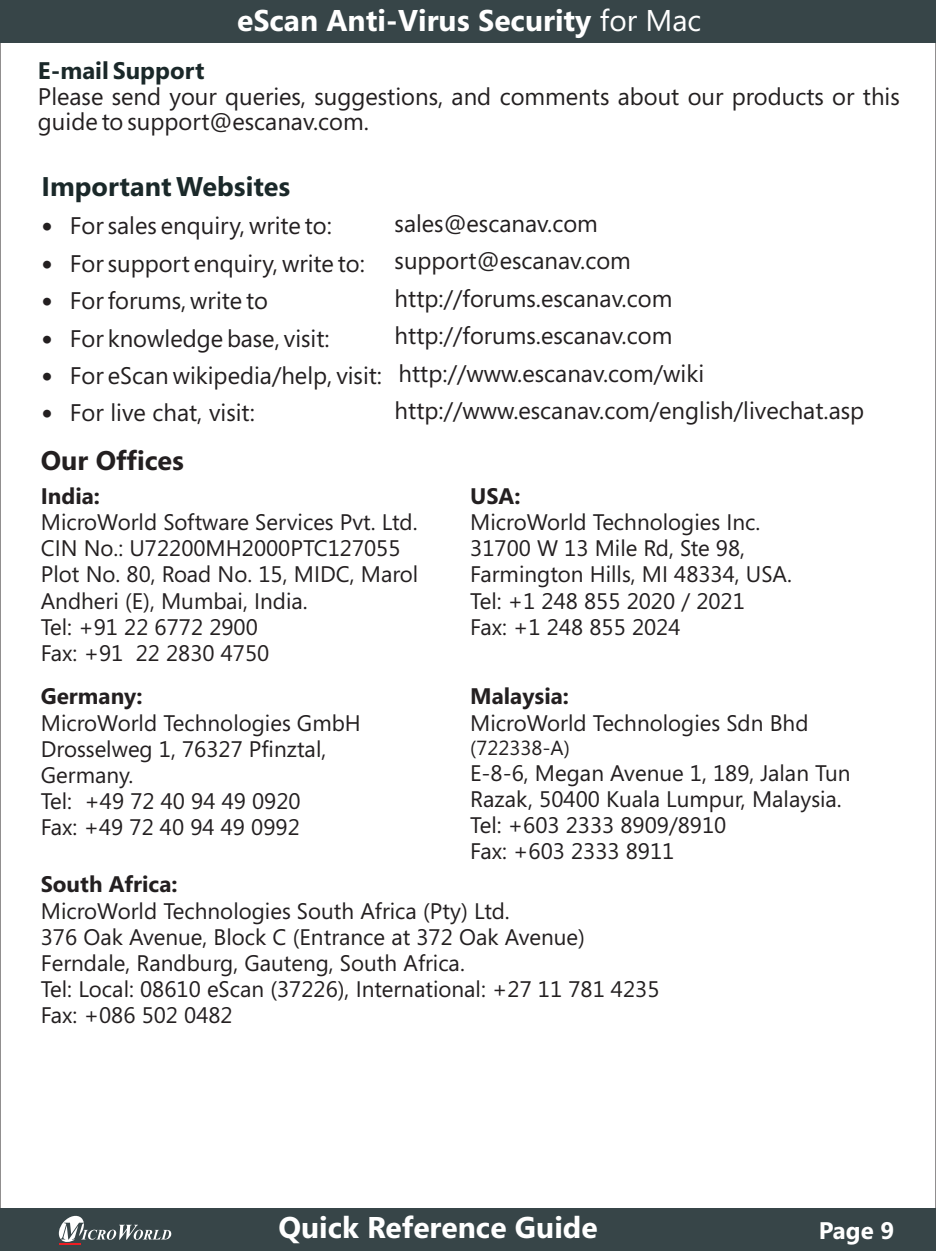
<style>
.page{position:relative;width:936px;height:1251px;background:#fff}
.page>*{position:absolute;margin:0;border:0;box-sizing:border-box;transform-origin:0 0}
.t1{font:700 30px "Segoe";color:#fff}
.t2{font:700 27px "Segoe";color:#1a2829}
.t3{font:700 27px "Segoe";color:#231f20}
.t4{font:24px/37.5px "Segoe";color:#231f20}
.t5{font:700 24px "Segoe";color:#1a2829}
.t6{font:700 24px "Segoe";color:#fff}
.t7{font:22.5px/26.1px "Segoe";color:#231f20}
.t8{font:700 22.5px "Segoe";color:#231f20}
.t9{font:20.4px "Segoe";color:#231f20}
.s1{font-weight:400}
</style>
<div class="page">
<div style="left:0;top:1208px;width:935px;height:42px;background:#374548"></div>
<svg style="left:58px;top:1215px;width:113px;height:27px"></svg>
<hr style="left:59px;top:1242px;width:22px;height:2px;background:#ee1d23">
<div style="left:0;top:0;width:935px;height:43px;background:#374548"></div>
<h1 class="t1" style="left:237px;top:8px;width:465px">eScan Anti-Virus Security <span class="s1">for Mac</span></h1>
<p class="t5" style="left:38px;top:60px;width:168px">E-mail Support</p>
<p class="t4" style="left:38px;top:86px;width:863px;line-height:25.2px">Please send your queries, suggestions, and comments about our products or this guide to support@escanav.com.</p>
<p class="t2" style="left:42px;top:175px;width:250px">Important Websites</p>
<p class="t4" style="left:70px;top:209px;width:314px">For sales enquiry, write to:<br>For support enquiry, write to:<br>For forums, write to<br>For knowledge base, visit:<br>For eScan wikipedia/help, visit:<br>For live chat, visit:</p>
<p class="t3" style="left:41px;top:449px;width:145px">Our Offices</p>
<p class="t4" style="left:394px;top:207px;width:471px">sales@escanav.com<br>support@escanav.com http://forums.escanav.com http://forums.escanav.com http://www.escanav.com/wiki http://www.escanav.com/english/livechat.asp</p>
<p class="t8" style="left:41px;top:486px;width:61px">India:</p>
<p class="t7" style="left:41px;top:510px;width:379px">MicroWorld Software Services Pvt. Ltd.<br>CIN No.: U72200MH2000PTC127055<br>Plot No. 80, Road No. 15, MIDC, Marol<br>Andheri (E), Mumbai, India.<br>Tel: +91 22 6772 2900<br>Fax: +91 22 2830 4750</p>
<p class="t8" style="left:41px;top:687px;width:103px">Germany:</p>
<p class="t7" style="left:41px;top:711px;width:321px">MicroWorld Technologies GmbH<br>Drosselweg 1, 76327 Pfinztal,<br>Germany.<br>Tel: +49 72 40 94 49 0920<br>Fax: +49 72 40 94 49 0992</p>
<p class="t8" style="left:470px;top:486px;width:52px">USA:</p>
<p class="t7" style="left:470px;top:510px;width:323px">MicroWorld Technologies Inc.<br>31700 W 13 Mile Rd, Ste 98,<br>Farmington Hills, MI 48334, USA.<br>Tel: +1 248 855 2020 / 2021<br>Fax: +1 248 855 2024</p>
<p class="t8" style="left:470px;top:687px;width:100px">Malaysia:</p>
<p class="t7" style="left:470px;top:711px;width:340px">MicroWorld Technologies Sdn Bhd</p>
<p class="t9" style="left:470px;top:739px;width:101px">(722338-A)</p>
<p class="t7" style="left:470px;top:761px;width:382px">E-8-6, Megan Avenue 1, 189, Jalan Tun<br>Razak, 50400 Kuala Lumpur, Malaysia.<br>Tel: +603 2333 8909/8910<br>Fax: +603 2333 8911</p>
<p class="t8" style="left:41px;top:874px;width:138px">South Africa:</p>
<p class="t7" style="left:41px;top:899px;width:620px">MicroWorld Technologies South Africa (Pty) Ltd.<br>376 Oak Avenue, Block C (Entrance at 372 Oak Avenue)<br>Ferndale, Randburg, Gauteng, South Africa.<br>Tel: Local: 08610 eScan (37226), International: +27 11 781 4235<br>Fax: +086 502 0482</p>
<h1 class="t1" style="left:278px;top:1215px;width:321px">Quick Reference Guide</h1>
<p class="t6" style="left:818px;top:1219px;width:77px">Page 9</p>
</div>
